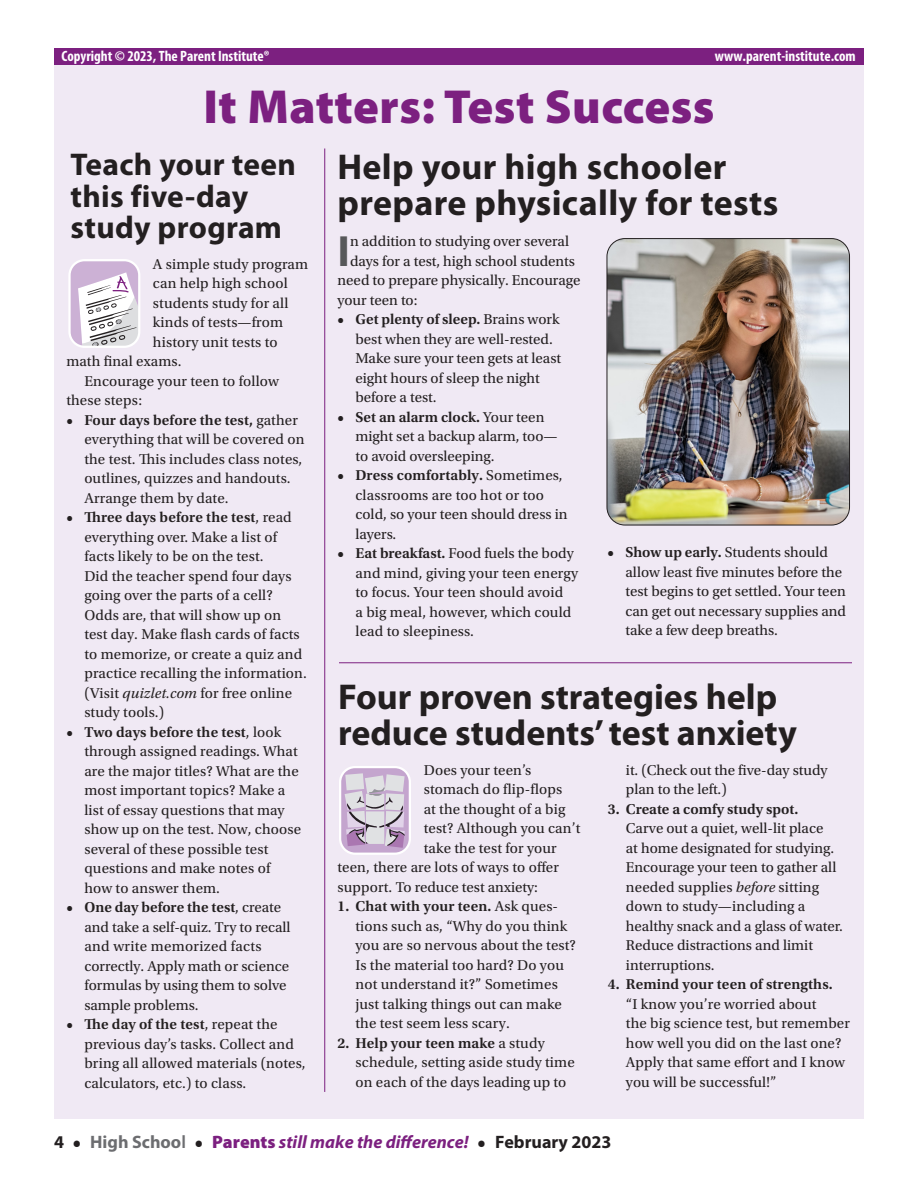
<style>
.page{position:relative;width:918px;height:1188px;background:#fff}
.page>*{position:absolute;margin:0;border:0;box-sizing:border-box;transform-origin:0 0}
.t1{font:900 48px "Myriad Pro";letter-spacing:.01em;color:#7c2080}
.t2{font:700 43.95px "Myriad Pro";color:#57585a}
.t3{font:700 36px/36px "Myriad Pro";color:#231f20}
.t4{font:700 31.5px/31.5px "Myriad Pro";letter-spacing:.01em;color:#231f20}
.t5{font:italic 700 18px "Myriad Pro";color:#7c2080}
.t6{font:700 18px "Myriad Pro";color:#231f20}
.t7{font:15px/19.5px "Utopia Std";letter-spacing:.01em;color:#231f20}
.t8{font:700 condensed 15px "Myriad Pro";color:#fff}
.t9{font:600 15px "Utopia Std";letter-spacing:.01em;color:#231f20}
.s1{font-weight:600}
.s2{font-style:italic}
.s3{font-style:normal;color:#231f20}
.s4{font-family:"Utopia Std";font-style:normal;color:#231f20}
.s5{font-style:normal;color:#6c6d70}
.s6{font-weight:600;font-style:normal;color:#6c6d70}
.s7{font-weight:900;font-style:normal}
</style>
<div class="page">
<div style="left:54px;top:49px;width:810px;height:1070px;background:#f0e9f4"></div>
<div style="left:54px;top:49px;width:810px;height:16px;background:#7c2080"></div>
<hr style="left:324px;top:148px;width:1px;height:944px;background:#7c2080">
<hr style="left:339px;top:662px;width:513px;height:1px;background:#7c2080">
<svg style="left:68px;top:259px;width:72px;height:89px;background:#d9cfdc"></svg>
<svg style="left:339px;top:766px;width:72px;height:88px;background:#cec0d3"></svg>
<img style="left:607px;top:239px;width:243px;height:286px">
<div style="left:607px;top:238px;width:243px;height:287px;border:1px solid #231f20;border-radius:18px"></div>
<p class="t8" style="left:62px;top:46px;width:210px">Copyright © 2023, The Parent Institute®</p>
<p class="t8" style="left:715px;top:46px;width:142px">www.parent-institute.com</p>
<h1 class="t1" style="left:203px;top:75px;width:513px">It Matters: Test Success</h1>
<h3 class="t4" style="left:70px;top:148px;width:227px">Teach your teen this five-day study program</h3>
<h3 class="t3" style="left:338px;top:147px;width:442px">Help your high schooler prepare physically for tests</h3>
<h2 class="t2" style="left:338px;top:222px;width:14px">I</h2>
<p class="t7" style="left:350px;top:232px;width:221px">n addition to studying over several</p>
<p class="t7" style="left:350px;top:251px;width:227px">days for a test, high school students</p>
<p class="t7" style="left:337px;top:271px;width:245px">need to prepare physically. Encourage</p>
<p class="t7" style="left:337px;top:290px;width:82px">your teen to:</p>
<p class="t7" style="left:356px;top:310px;width:207px;text-indent:-18px"><span class="s1">• Get plenty of sleep.</span> Brains work best when they are well-rested.<br>Make sure your teen gets at least eight hours of sleep the night before a test.</p>
<p class="t7" style="left:356px;top:407px;width:204px;text-indent:-18px"><span class="s1">• Set an alarm clock.</span> Your teen might set a backup alarm, too— to avoid oversleeping.</p>
<p class="t7" style="left:356px;top:466px;width:214px;text-indent:-18px"><span class="s1">• Dress comfortably.</span> Sometimes, classrooms are too hot or too cold, so your teen should dress in layers.</p>
<p class="t7" style="left:356px;top:544px;width:224px;text-indent:-18px"><span class="s1">• Eat breakfast.</span> Food fuels the body and mind, giving your teen energy to focus. Your teen should avoid<br>a big meal, however, which could lead to sleepiness.</p>
<p class="t7" style="left:626px;top:543px;width:222px;text-indent:-18px"><span class="s1">• Show up early.</span> Students should allow least five minutes before the test begins to get settled. Your teen can get out necessary supplies and take a few deep breaths.</p>
<p class="t7" style="left:153px;top:255px;width:157px">A simple study program</p>
<p class="t7" style="left:153px;top:274px;width:136px">can help high school</p>
<p class="t7" style="left:153px;top:294px;width:137px">students study for all</p>
<p class="t7" style="left:153px;top:313px;width:132px">kinds of tests—from</p>
<p class="t7" style="left:153px;top:333px;width:126px">history unit tests to</p>
<p class="t7" style="left:66px;top:352px;width:117px">math final exams.</p>
<p class="t7" style="left:84px;top:372px;width:196px">Encourage your teen to follow</p>
<p class="t7" style="left:66px;top:391px;width:77px">these steps:</p>
<p class="t7" style="left:84px;top:411px;width:222px;text-indent:-18px"><span class="s1">• Four days before the test,</span> gather everything that will be covered on the test. This includes class notes, outlines, quizzes and handouts.<br>Arrange them by date.</p>
<p class="t7" style="left:84px;top:508px;width:224px;text-indent:-18px"><span class="s1">• Three days before the test</span>, read everything over. Make a list of facts likely to be on the test.<br>Did the teacher spend four days going over the parts of a cell?<br>Odds are, that will show up on test day. Make flash cards of facts to memorize, or create a quiz and practice recalling the information. (Visit <span class="s2">quizlet.com</span> for free online study tools.)</p>
<p class="t7" style="left:84px;top:723px;width:218px;text-indent:-18px"><span class="s1">• Two days before the test</span>, look through assigned readings. What are the major titles? What are the most important topics? Make a list of essay questions that may show up on the test. Now, choose several of these possible test questions and make notes of how to answer them.</p>
<p class="t7" style="left:84px;top:898px;width:208px;text-indent:-18px"><span class="s1">• One day before the test</span>, create and take a self-quiz. Try to recall and write memorized facts correctly. Apply math or science formulas by using them to solve sample problems.</p>
<p class="t7" style="left:84px;top:1015px;width:223px;text-indent:-18px"><span class="s1">• The day of the test</span>, repeat the previous day’s tasks. Collect and bring all allowed materials (notes, calculators, etc.) to class.</p>
<h3 class="t3" style="left:338px;top:678px;width:460px">Four proven strategies help reduce students’ test anxiety</h3>
<p class="t7" style="left:626px;top:760px;width:203px">it. (Check out the five-day study plan to the left.)</p>
<p class="t9" style="left:608px;top:800px;width:192px">3. Create a comfy study spot.</p>
<p class="t7" style="left:626px;top:819px;width:218px">Carve out a quiet, well-lit place<br>at home designated for studying.<br>Encourage your teen to gather all needed supplies <span class="s2">before</span> sitting down to study—including a healthy snack and a glass of water.<br>Reduce distractions and limit interruptions.</p>
<p class="t9" style="left:608px;top:976px;width:226px">4. Remind your teen of strengths.</p>
<p class="t7" style="left:626px;top:994px;width:226px">“I know you’re worried about<br>the big science test, but remember how well you did on the last one?<br>Apply that same effort and I know you will be successful!”</p>
<p class="t7" style="left:424px;top:760px;width:109px">Does your teen’s</p>
<p class="t7" style="left:424px;top:780px;width:140px">stomach do flip-flops</p>
<p class="t7" style="left:424px;top:799px;width:143px">at the thought of a big</p>
<p class="t7" style="left:424px;top:819px;width:158px">test? Although you can’t</p>
<p class="t7" style="left:424px;top:838px;width:134px">take the test for your</p>
<p class="t7" style="left:337px;top:858px;width:223px">teen, there are lots of ways to offer</p>
<p class="t7" style="left:337px;top:877px;width:202px">support. To reduce test anxiety:</p>
<p class="t7" style="left:355px;top:897px;width:222px;text-indent:-18px"><span class="s1">1. Chat with your teen.</span> Ask ques&shy;tions such as, “Why do you think you are so nervous about the test?<br>Is the material too hard? Do you not understand it?” Sometimes just talking things out can make the test seem less scary.</p>
<p class="t7" style="left:355px;top:1033px;width:221px;text-indent:-18px"><span class="s1">2. Help your teen make</span> a study schedule, setting aside study time on each of the days leading up to</p>
<p class="t5" style="left:54px;top:1130px;width:433px"><span class="s3">4</span> <span class="s4">•</span> <span class="s5">High Schoo</span><span class="s6">l</span> <span class="s4">•</span> <span class="s7">Parents</span> still make the difference! <span class="s4">•</span></p>
<p class="t6" style="left:495px;top:1130px;width:118px">February 2023</p>
</div>
